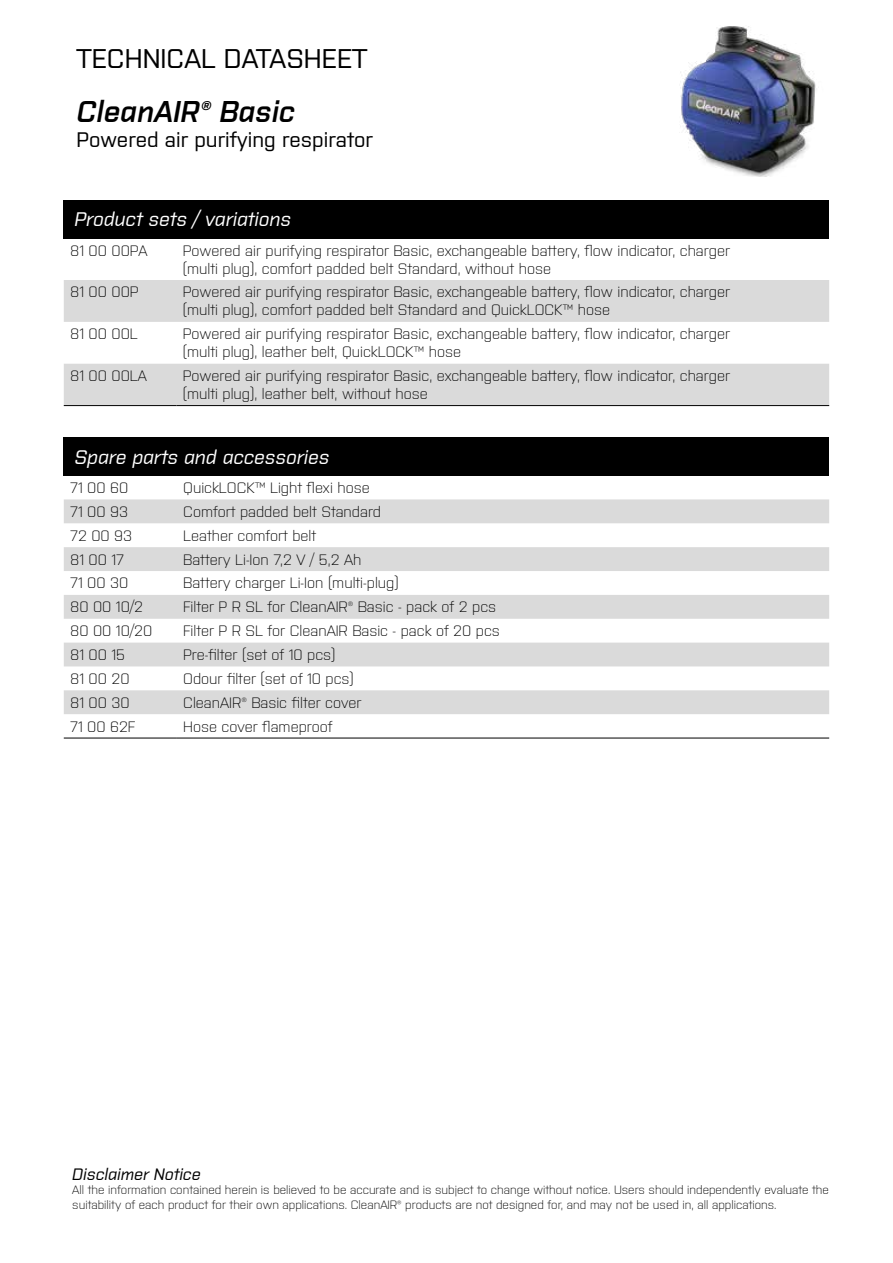
<style>
.page{position:relative;width:893px;height:1263px;background:#fff}
.page>*{position:absolute;margin:0;border:0;box-sizing:border-box;transform-origin:0 0}
.t1{font:italic 600 30px "Purista";color:#000}
.t2{font:500 27px "Purista";color:#000}
.t3{font:500 21px "Purista";color:#000}
.t4{font:italic 500 19.65px "Purista";color:#fff}
.t5{font:italic 500 16.5px "Purista";color:#000}
.t6{font:300 15px/18px "Purista";color:#000}
.t7{font:300 12px/14.4px "Purista";color:#000}
</style>
<div class="page">
<div style="left:64px;top:200px;width:765px;height:38px;background:#000"></div>
<svg style="left:64px;top:280px;width:765px;height:125px;fill:#dadada"></svg>
<hr style="left:64px;top:405px;width:112px;height:1px;background:#000">
<hr style="left:176px;top:405px;width:653px;height:1px;background:#000">
<div style="left:64px;top:437px;width:765px;height:39px;background:#000"></div>
<svg style="left:64px;top:499px;width:765px;height:215px;fill:#dadada"></svg>
<hr style="left:64px;top:738px;width:113px;height:1px;background:#000">
<hr style="left:177px;top:738px;width:652px;height:1px;background:#000">
<img style="left:680px;top:26px;width:136px;height:150px">
<h2 class="t2" style="left:77px;top:39px;width:292px">TECHNICAL DATASHEET</h2>
<h1 class="t1" style="left:77px;top:89px;width:220px">CleanAIR® Basic</h1>
<h3 class="t3" style="left:77px;top:124px;width:298px">Powered air purifying respirator</h3>
<h3 class="t4" style="left:74px;top:205px;width:218px">Product sets / variations</h3>
<p class="t6" style="left:70px;top:240px;width:79px">81 00 00PA</p>
<p class="t6" style="left:183px;top:240px;width:549px">Powered air purifying respirator Basic, exchangeable battery, flow indicator, charger (multi plug), comfort padded belt Standard, without hose</p>
<p class="t6" style="left:70px;top:282px;width:70px">81 00 00P</p>
<p class="t6" style="left:183px;top:282px;width:549px">Powered air purifying respirator Basic, exchangeable battery, flow indicator, charger (multi plug), comfort padded belt Standard and QuickLOCK™ hose</p>
<p class="t6" style="left:70px;top:324px;width:69px">81 00 00L</p>
<p class="t6" style="left:183px;top:324px;width:549px">Powered air purifying respirator Basic, exchangeable battery, flow indicator, charger (multi plug), leather belt, QuickLOCK™ hose</p>
<p class="t6" style="left:70px;top:366px;width:78px">81 00 00LA</p>
<p class="t6" style="left:183px;top:366px;width:549px">Powered air purifying respirator Basic, exchangeable battery, flow indicator, charger (multi plug), leather belt, without hose</p>
<h3 class="t4" style="left:74px;top:443px;width:256px">Spare parts and accessories</h3>
<p class="t6" style="left:70px;top:478px;width:60px">71 00 60</p>
<p class="t6" style="left:183px;top:478px;width:188px">QuickLOCK™ Light flexi hose</p>
<p class="t6" style="left:70px;top:501px;width:59px">71 00 93</p>
<p class="t6" style="left:183px;top:501px;width:199px">Comfort padded belt Standard</p>
<p class="t6" style="left:70px;top:525px;width:64px">72 00 93</p>
<p class="t6" style="left:183px;top:525px;width:134px">Leather comfort belt</p>
<p class="t6" style="left:70px;top:549px;width:55px">81 00 17</p>
<p class="t6" style="left:183px;top:549px;width:180px">Battery Li-Ion 7,2 V / 5,2 Ah</p>
<p class="t6" style="left:70px;top:573px;width:60px">71 00 30</p>
<p class="t6" style="left:183px;top:573px;width:217px">Battery charger Li-Ion (multi-plug)</p>
<p class="t6" style="left:70px;top:597px;width:74px">80 00 10/2</p>
<p class="t6" style="left:183px;top:597px;width:314px">Filter P R SL for CleanAIR® Basic - pack of 2 pcs</p>
<p class="t6" style="left:70px;top:621px;width:84px">80 00 10/20</p>
<p class="t6" style="left:183px;top:621px;width:318px">Filter P R SL for CleanAIR Basic - pack of 20 pcs</p>
<p class="t6" style="left:70px;top:645px;width:56px">81 00 15</p>
<p class="t6" style="left:183px;top:645px;width:154px">Pre-filter (set of 10 pcs)</p>
<p class="t6" style="left:70px;top:668px;width:61px">81 00 20</p>
<p class="t6" style="left:183px;top:668px;width:172px">Odour filter (set of 10 pcs)</p>
<p class="t6" style="left:70px;top:692px;width:61px">81 00 30</p>
<p class="t6" style="left:183px;top:692px;width:180px">CleanAIR® Basic filter cover</p>
<p class="t6" style="left:70px;top:716px;width:67px">71 00 62F</p>
<p class="t6" style="left:183px;top:716px;width:151px">Hose cover flameproof</p>
<p class="t5" style="left:72px;top:1162px;width:130px">Disclaimer Notice</p>
<p class="t7" style="left:72px;top:1182px;width:758px">All the information contained herein is believed to be accurate and is subject to change without notice. Users should independently evaluate the suitability of each product for their own applications. CleanAIR® products are not designed for, and may not be used in, all applications.</p>
</div>
